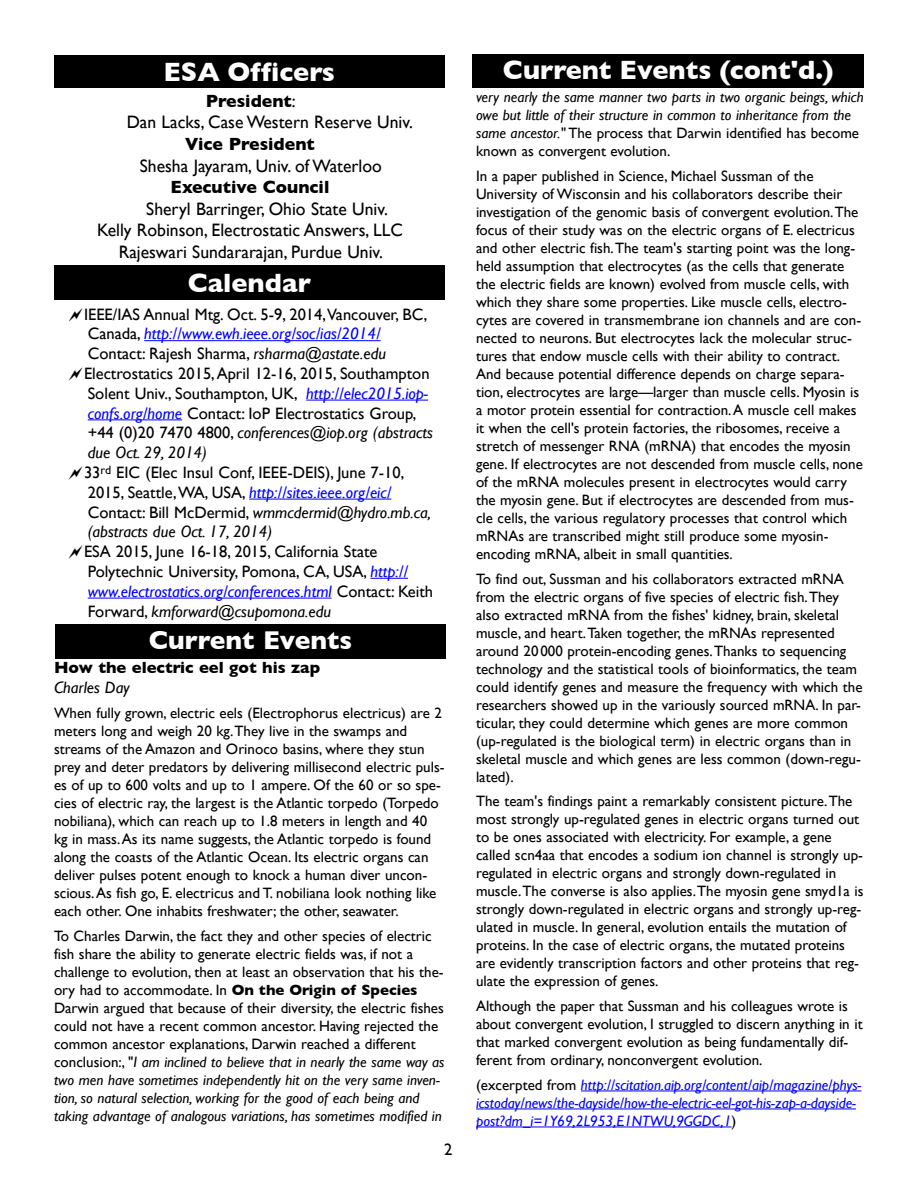
<style>
.page{position:relative;width:918px;height:1188px;background:#fff}
.page>*{position:absolute;margin:0;border:0;box-sizing:border-box;transform-origin:0 0}
.t1{font:700 27px "Gill Sans";color:#fff}
.t2{font:700 26.25px "Gill Sans";color:#fff}
.t3{font:18px/21.6px "Gill Sans";color:#000}
.t4{font:700 18px "Gill Sans";color:#000}
.t5{font:16.5px/19.8px "Gill Sans";color:#000}
.t6{font:700 16.5px "Gill Sans";color:#000}
.t7{font:italic 16.5px "Gill Sans";color:#000}
.t8{font:15px/18px "Gill Sans";color:#000}
.t9{font:italic 15px/18px "Gill Sans";color:#000}
.t10{font:italic 15px/18px "Gill Sans";color:#00f}
.s1{font-weight:700}
.s2{font-style:italic;color:#00f}
.s3{font-style:italic}
.s4{font-style:normal}
.s5{font-style:normal;color:#000}
</style>
<div class="page">
<hr style="left:144px;top:340px;width:237px;height:1px;background:#00f">
<hr style="left:306px;top:400px;width:122px;height:1px;background:#00f">
<hr style="left:88px;top:419px;width:94px;height:1px;background:#00f">
<hr style="left:249px;top:499px;width:142px;height:1px;background:#00f">
<hr style="left:370px;top:578px;width:38px;height:1px;background:#00f">
<hr style="left:88px;top:598px;width:244px;height:1px;background:#00f">
<div style="left:54px;top:265px;width:391px;height:35px;background:#000"></div>
<div style="left:55px;top:624px;width:391px;height:35px;background:#000"></div>
<div style="left:54px;top:55px;width:390px;height:33px;background:#000"></div>
<div style="left:472px;top:54px;width:392px;height:33px;background:#000"></div>
<hr style="left:581px;top:1091px;width:280px;height:1px;background:#00f">
<hr style="left:476px;top:1109px;width:380px;height:1px;background:#00f">
<hr style="left:476px;top:1127px;width:256px;height:1px;background:#00f">
<h1 class="t1" style="left:163px;top:56px;width:173px">ESA Officers</h1>
<p class="t3" style="left:127px;top:90px;width:288px;text-indent:79px"><span class="s1">President</span>:<br>Dan Lacks, Case Western Reserve Univ.</p>
<p class="t4" style="left:185px;top:133px;width:131px">Vice President</p>
<p class="t3" style="left:140px;top:155px;width:244px">Shesha Jayaram, Univ. of Waterloo</p>
<p class="t4" style="left:171px;top:177px;width:160px">Executive Council</p>
<p class="t3" style="left:146px;top:198px;width:243px">Sheryl Barringer, Ohio State Univ.</p>
<p class="t3" style="left:97px;top:219px;width:307px">Kelly Robinson, Electrostatic Answers, LLC</p>
<p class="t3" style="left:119px;top:241px;width:266px">Rajeswari Sundararajan, Purdue Univ.</p>
<h1 class="t1" style="left:188px;top:267px;width:125px">Calendar</h1>
<p class="t5" style="left:84px;top:304px;width:351px">IEEE/IAS Annual Mtg. Oct. 5-9, 2014,Vancouver, BC, Canada, <span class="s2">http://www.ewh.ieee.org/soc/ias/2014/ </span>Contact: Rajesh Sharma, <span class="s3">rsharma@astate.edu </span>Electrostatics 2015, April 12-16, 2015, Southampton Solent Univ., Southampton, UK, <span class="s2">http://elec2015.iop&shy;confs.org/home</span> Contact: IoP Electrostatics Group, +44 (0)20 7470 4800, <span class="s3">conferences@iop.org (abstracts due Oct. 29, 2014)<br></span>33<sup>rd</sup> EIC (Elec Insul Conf, IEEE-DEIS), June 7-10, 2015, Seattle, WA, USA, <span class="s2">http://sites.ieee.org/eic/ </span>Contact: Bill McDermid, <span class="s3">wmmcdermid@hydro.mb.ca, (abstracts due Oct. 17, 2014)</span></p>
<p class="t5" style="left:84px;top:542px;width:351px">ESA 2015, June 16-18, 2015, California State Polytechnic University, Pomona, CA, USA, <span class="s2">http:// www.electrostatics.org/conferences.html</span> Contact: Keith Forward, <span class="s3">kmforward@csupomona.edu</span></p>
<h2 class="t2" style="left:149px;top:625px;width:205px">Current Events</h2>
<p class="t6" style="left:54px;top:658px;width:268px">How the electric eel got his zap</p>
<p class="t7" style="left:54px;top:678px;width:77px">Charles Day</p>
<p class="t8" style="left:54px;top:704px;width:392px">When fully grown, electric eels (Electrophorus electricus) are 2 meters long and weigh 20 kg. They live in the swamps and streams of the Amazon and Orinoco basins, where they stun prey and deter predators by delivering millisecond electric puls&shy;es of up to 600 volts and up to 1 ampere. Of the 60 or so spe&shy;cies of electric ray, the largest is the Atlantic torpedo (Torpedo nobiliana), which can reach up to 1.8 meters in length and 40<br>kg in mass. As its name suggests, the Atlantic torpedo is found along the coasts of the Atlantic Ocean. Its electric organs can deliver pulses potent enough to knock a human diver uncon&shy;scious. As fish go, E. electricus and T. nobiliana look nothing like each other. One inhabits freshwater; the other, seawater.</p>
<p class="t8" style="left:54px;top:926px;width:392px">To Charles Darwin, the fact they and other species of electric fish share the ability to generate electric fields was, if not a challenge to evolution, then at least an observation that his the&shy;ory had to accommodate. In <span class="s1">On the Origin of Species </span>Darwin argued that because of their diversity, the electric fishes could not have a recent common ancestor. Having rejected the common ancestor explanations, Darwin reached a different conclusion:, "<span class="s3">I am inclined to believe that in nearly the same way as two men have sometimes independently hit on the very same inven&shy;tion, so natural selection, working for the good of each being and taking advantage of analogous variations, has sometimes modified in</span></p>
<p class="t5" style="left:444px;top:1140px;width:10px">2</p>
<h1 class="t1" style="left:503px;top:54px;width:332px">Current Events (cont'd.)</h1>
<p class="t9" style="left:476px;top:88px;width:389px">very nearly the same manner two parts in two organic beings, which owe but little of their structure in common to inheritance from the same ancestor." <span class="s4">The process that Darwin identified has become known as convergent evolution.</span></p>
<p class="t8" style="left:476px;top:167px;width:388px">In a paper published in Science, Michael Sussman of the University of Wisconsin and his collaborators describe their investigation of the genomic basis of convergent evolution. The focus of their study was on the electric organs of E. electricus and other electric fish. The team's starting point was the long&shy;held assumption that electrocytes (as the cells that generate the electric fields are known) evolved from muscle cells, with which they share some properties. Like muscle cells, electro&shy;cytes are covered in transmembrane ion channels and are con&shy;nected to neurons. But electrocytes lack the molecular struc&shy;tures that endow muscle cells with their ability to contract.<br>And because potential difference depends on charge separa&shy;tion, electrocytes are large—larger than muscle cells. Myosin is a motor protein essential for contraction. A muscle cell makes it when the cell's protein factories, the ribosomes, receive a stretch of messenger RNA (mRNA) that encodes the myosin gene. If electrocytes are not descended from muscle cells, none of the mRNA molecules present in electrocytes would carry the myosin gene. But if electrocytes are descended from mus&shy;cle cells, the various regulatory processes that control which mRNAs are transcribed might still produce some myosin&shy;encoding mRNA, albeit in small quantities.</p>
<p class="t8" style="left:476px;top:569px;width:388px">To find out, Sussman and his collaborators extracted mRNA from the electric organs of five species of electric fish. They also extracted mRNA from the fishes' kidney, brain, skeletal muscle, and heart. Taken together, the mRNAs represented around 20 000 protein-encoding genes. Thanks to sequencing technology and the statistical tools of bioinformatics, the team could identify genes and measure the frequency with which the researchers showed up in the variously sourced mRNA. In par&shy;ticular, they could determine which genes are more common (up-regulated is the biological term) in electric organs than in skeletal muscle and which genes are less common (down-regu&shy;lated).</p>
<p class="t8" style="left:476px;top:792px;width:389px">The team's findings paint a remarkably consistent picture. The most strongly up-regulated genes in electric organs turned out to be ones associated with electricity. For example, a gene called scn4aa that encodes a sodium ion channel is strongly up&shy;regulated in electric organs and strongly down-regulated in muscle. The converse is also applies. The myosin gene smyd1a is strongly down-regulated in electric organs and strongly up-reg&shy;ulated in muscle. In general, evolution entails the mutation of proteins. In the case of electric organs, the mutated proteins are evidently transcription factors and other proteins that reg&shy;ulate the expression of genes.</p>
<p class="t8" style="left:476px;top:997px;width:388px">Although the paper that Sussman and his colleagues wrote is about convergent evolution, I struggled to discern anything in it that marked convergent evolution as being fundamentally dif&shy;ferent from ordinary, nonconvergent evolution.</p>
<p class="t10" style="left:476px;top:1076px;width:387px"><span class="s5">(excerpted from</span> http://scitation.aip.org/content/aip/magazine/phys&shy;icstoday/news/the-dayside/how-the-electric-eel-got-his-zap-a-dayside&shy;post?dm_i=1Y69,2L953,E1NTWU,9GGDC,1<span class="s5">)</span></p>
</div>
